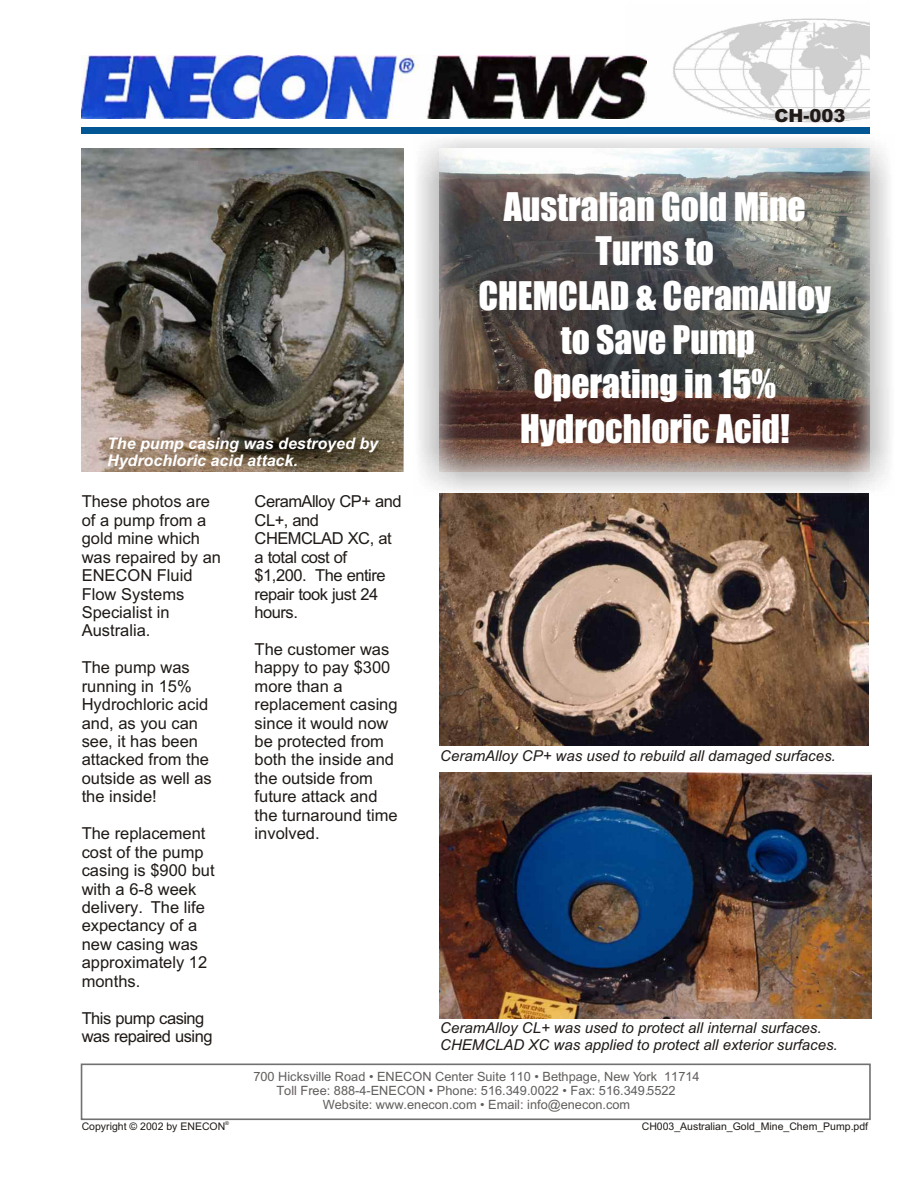
<style>
.page{position:relative;width:918px;height:1188px;background:#fff}
.page>*{position:absolute;margin:0;border:0;box-sizing:border-box;transform-origin:0 0}
.t1{font:36.45px/44.4px "Impact";color:#fff;text-align:center}
.t2{font:900 18px "Arial";color:#1f1a17}
.t3{font:16.5px/18.5px "Arial";color:#1f1a17}
.t4{font:16.5px/18.5px "Arial";letter-spacing:-.03em;color:#1f1a17}
.t5{font:italic 700 16.05px/16.2px "Arial";color:#fff}
.t6{font:italic 15px/16.8px "Arial";color:#1f1a17}
.t7{font:12.75px/14.2px "Arial";color:#615e5c;text-align:center}
.t8{font:10.5px "Arial";color:#1f1a17}
.t9{font:5.25px "Arial";color:#1f1a17}
</style>
<div class="page">
<img style="left:418px;top:139px;width:472px;height:356px">
<img style="left:440px;top:148px;width:430px;height:324px">
<div style="left:81px;top:1064px;width:790px;height:56px;border:2px solid #737070"></div>
<img style="left:440px;top:493px;width:429px;height:253px">
<img style="left:440px;top:773px;width:431px;height:245px">
<img style="left:82px;top:148px;width:322px;height:324px">
<img style="left:625px;top:18px;width:245px;height:130px">
<div style="left:82px;top:127px;width:788px;height:7px;background:#005794"></div>
<img style="left:82px;top:56px;width:564px;height:63px">
<p class="t5" style="left:107px;top:437px;width:272px">The pump casing was destroyed by<br>Hydrochloric acid attack.</p>
<p class="t3" style="left:82px;top:494px;width:141px">These photos are of a pump from a gold mine which was repaired by an<br>ENECON Fluid<br>Flow Systems<br>Specialist in<br>Australia.</p>
<p class="t3" style="left:82px;top:660px;width:132px">The pump was running in 15%<br>Hydrochloric acid and, as you can see, it has been attacked from the outside as well as the inside!</p>
<p class="t3" style="left:82px;top:826px;width:134px">The replacement cost of the pump casing is $900 but with a 6-8 week delivery. The life expectancy of a new casing was approximately 12 months.</p>
<p class="t4" style="left:82px;top:1010px;width:132px">This pump casing was repaired using</p>
<p class="t4" style="left:255px;top:494px;width:148px">CeramAlloy CP+ and<br>CL+, and<br>CHEMCLAD XC, at a total cost of $1,200. The entire repair took just 24 hours.</p>
<p class="t3" style="left:255px;top:641px;width:145px">The customer was happy to pay $300 more than a replacement casing since it would now be protected from both the inside and the outside from future attack and the turnaround time involved.</p>
<p class="t2" style="left:774px;top:109px;width:73px">CH-003</p>
<h1 class="t1" style="left:478px;top:186px;width:354px">Australian Gold Mine<br>Turns to<br>CHEMCLAD &amp; CeramAlloy to Save Pump<br>Operating in 15%<br>Hydrochloric Acid!</h1>
<p class="t6" style="left:440px;top:749px;width:397px">CeramAlloy CP+ was used to rebuild all damaged surfaces.</p>
<p class="t6" style="left:440px;top:1021px;width:399px">CeramAlloy CL+ was used to protect all internal surfaces.<br>CHEMCLAD XC was applied to protect all exterior surfaces.</p>
<p class="t7" style="left:253px;top:1070px;width:448px">700 Hicksville Road • ENECON Center Suite 110 • Bethpage, New York 11714<br>Toll Free: 888-4-ENECON • Phone: 516.349.0022 • Fax: 516.349.5522<br>Website: www.enecon.com • Email: info@enecon.com</p>
<p class="t9" style="left:225px;top:1121px;width:5px">®</p>
<p class="t8" style="left:82px;top:1122px;width:145px">Copyright © 2002 by ENECON</p>
<p class="t8" style="left:642px;top:1123px;width:228px">CH003_Australian_Gold_Mine_Chem_Pump.pdf</p>
</div>
